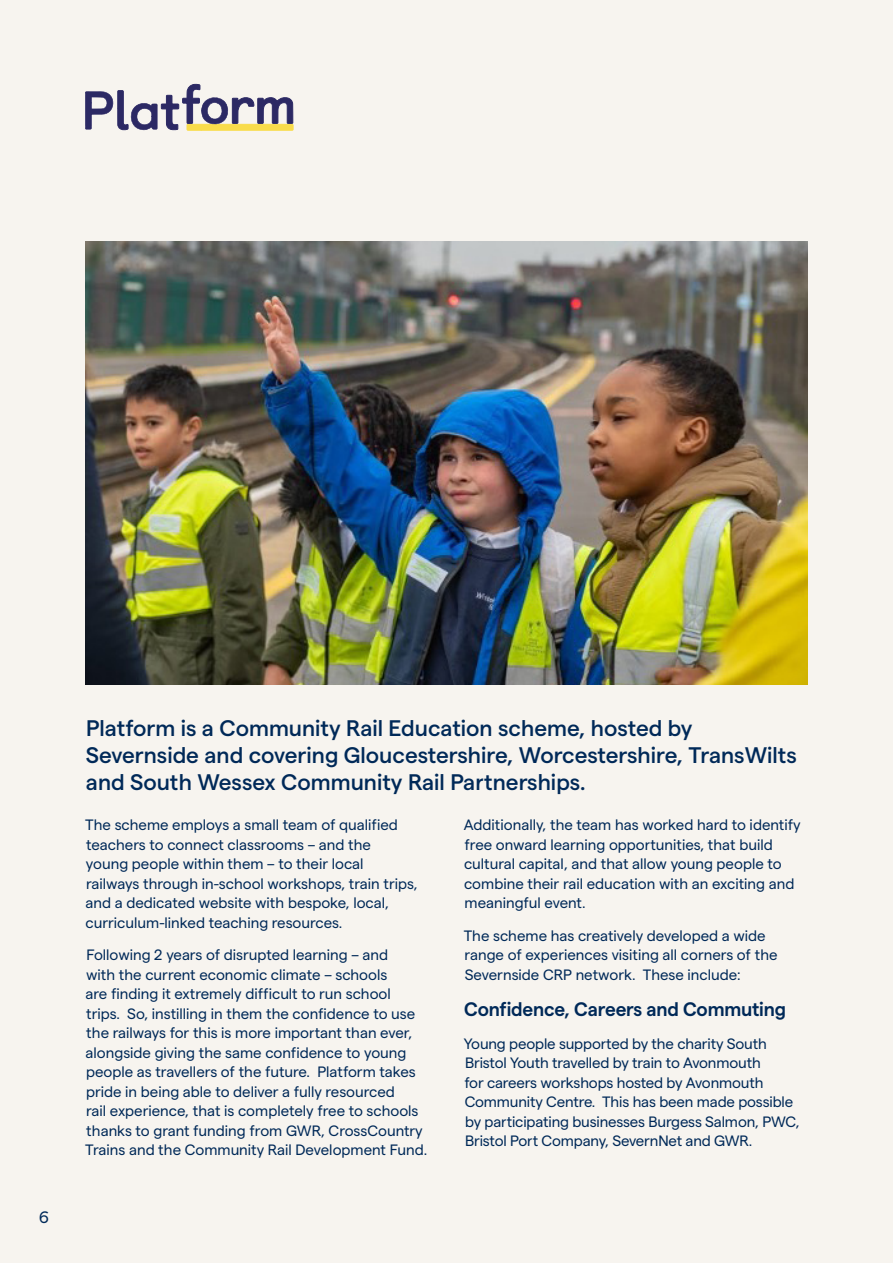
<style>
.page{position:relative;width:893px;height:1263px;background:#f7f4ef}
.page>*{position:absolute;margin:0;border:0;box-sizing:border-box;transform-origin:0 0}
.t1{font:500 22.5px/27px "Matter";color:#002958}
.t2{font:600 19.5px "Matter";letter-spacing:-.01em;color:#002958}
.t3{font:16.5px "Matter";color:#002958}
.t4{font:15px/19.5px "Matter";color:#002958}
</style>
<div class="page">
<img style="left:85px;top:242px;width:723px;height:443px">
<svg style="left:85px;top:84px;width:209px;height:47px"></svg>
<p class="t3" style="left:39px;top:1205px;width:11px">6</p>
<h1 class="t1" style="left:86px;top:712px;width:713px">Platform is a Community Rail Education scheme, hosted by<br>Severnside and covering Gloucestershire, Worcestershire, TransWilts and South Wessex Community Rail Partnerships.</h1>
<p class="t4" style="left:85px;top:814px;width:334px">The scheme employs a small team of qualified teachers to connect classrooms – and the<br>young people within them – to their local railways through in-school workshops, train trips, and a dedicated website with bespoke, local, curriculum-linked teaching resources.</p>
<p class="t4" style="left:85px;top:944px;width:343px">Following 2 years of disrupted learning – and<br>with the current economic climate – schools<br>are finding it extremely difficult to run school trips. So, instilling in them the confidence to use the railways for this is more important than ever, alongside giving the same confidence to young people as travellers of the future. Platform takes pride in being able to deliver a fully resourced<br>rail experience, that is completely free to schools thanks to grant funding from GWR, CrossCountry Trains and the Community Rail Development Fund.</p>
<p class="t4" style="left:464px;top:814px;width:338px">Additionally, the team has worked hard to identify free onward learning opportunities, that build cultural capital, and that allow young people to combine their rail education with an exciting and meaningful event.</p>
<p class="t4" style="left:464px;top:924px;width:315px">The scheme has creatively developed a wide range of experiences visiting all corners of the<br>Severnside CRP network. These include:</p>
<h2 class="t2" style="left:464px;top:995px;width:323px">Confidence, Careers and Commuting</h2>
<p class="t4" style="left:464px;top:1032px;width:337px">Young people supported by the charity South Bristol Youth travelled by train to Avonmouth<br>for careers workshops hosted by Avonmouth Community Centre. This has been made possible by participating businesses Burgess Salmon, PWC, Bristol Port Company, SevernNet and GWR.</p>
</div>
